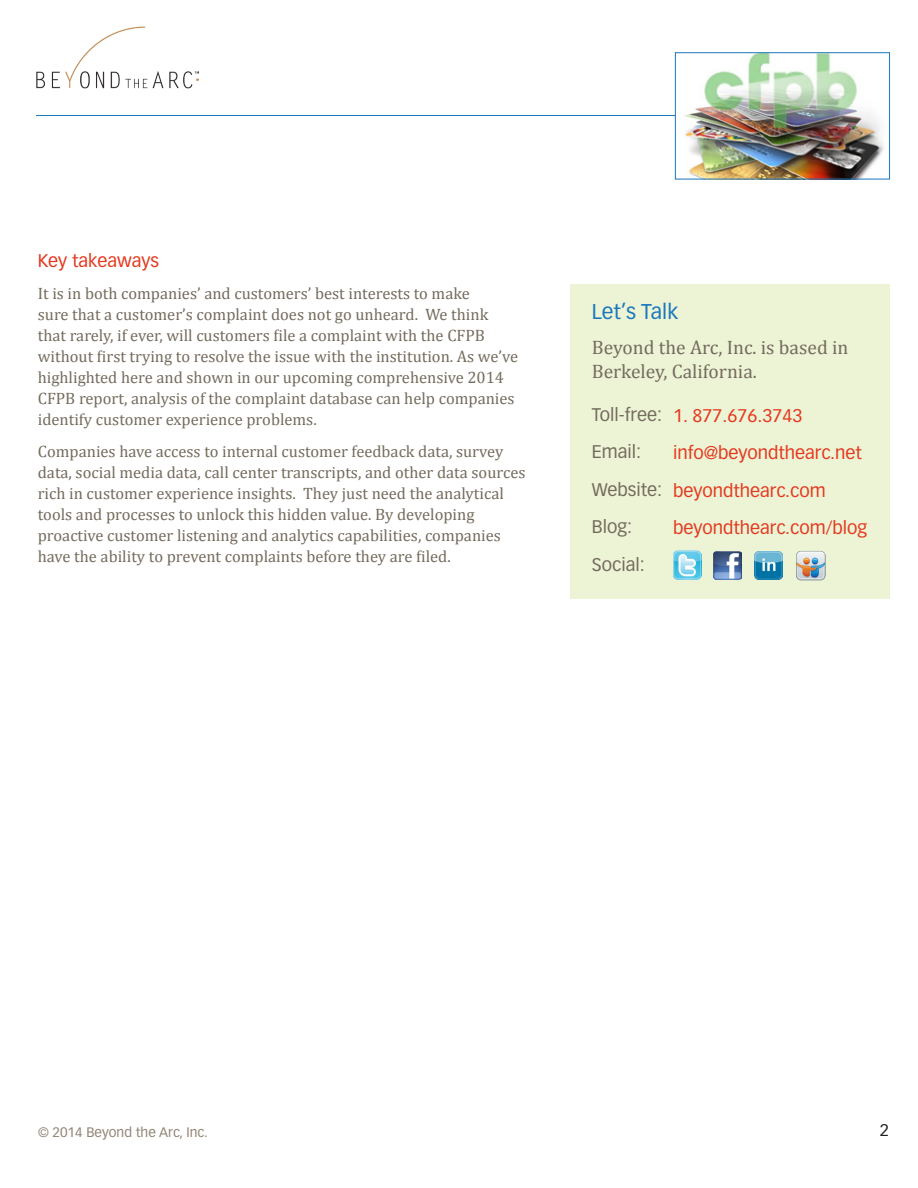
<style>
.page{position:relative;width:918px;height:1188px;background:#fff}
.page>*{position:absolute;margin:0;border:0;box-sizing:border-box;transform-origin:0 0}
.t1{font:21px "Vectora LH";color:#1a77bc}
.t2{font:19.5px/24px "Cambria";color:#746b5d}
.t3{font:18px "Vectora LT Std";color:#e43920}
.t4{font:18px "Vectora LT Std";color:#746b5d}
.t5{font:18px "Vectora LH";color:#e43920}
.t6{font:16.5px/21px "Cambria";color:#746b5d}
.t7{font:16.5px "Vectora LH";color:#231f20}
.t8{font:13.5px "Vectora LT Std";color:#908474}
</style>
<div class="page">
<hr style="left:36px;top:115px;width:701px;height:1px;background:#1a77bc">
<img style="left:37px;top:26px;width:162px;height:62px">
<div style="left:570px;top:284px;width:320px;height:314px;background:#edf4d5"></div>
<img style="left:673px;top:551px;width:28px;height:28px">
<img style="left:714px;top:551px;width:27px;height:28px">
<img style="left:755px;top:551px;width:28px;height:28px">
<img style="left:796px;top:551px;width:30px;height:29px">
<img style="left:677px;top:54px;width:207px;height:123px">
<div style="left:675px;top:52px;width:215px;height:127px;border:1px solid #1a77bc"></div>
<p class="t5" style="left:38px;top:250px;width:123px">Key takeaways</p>
<p class="t6" style="left:38px;top:283px;width:482px">It is in both companies’ and customers’ best interests to make<br>sure that a customer’s complaint does not go unheard. We think that rarely, if ever, will customers file a complaint with the CFPB without first trying to resolve the issue with the institution. As we’ve highlighted here and shown in our upcoming comprehensive 2014<br>CFPB report, analysis of the complaint database can help companies identify customer experience problems.</p>
<p class="t6" style="left:38px;top:441px;width:489px">Companies have access to internal customer feedback data, survey data, social media data, call center transcripts, and other data sources rich in customer experience insights. They just need the analytical tools and processes to unlock this hidden value. By developing proactive customer listening and analytics capabilities, companies have the ability to prevent complaints before they are filed.</p>
<p class="t1" style="left:592px;top:300px;width:88px">Let’s Talk</p>
<p class="t2" style="left:592px;top:335px;width:258px">Beyond the Arc, Inc. is based in<br>Berkeley, California.</p>
<p class="t4" style="left:592px;top:404px;width:72px">Toll-free:</p>
<p class="t4" style="left:592px;top:441px;width:51px">Email:</p>
<p class="t4" style="left:592px;top:479px;width:72px">Website:</p>
<p class="t4" style="left:592px;top:516px;width:42px">Blog:</p>
<p class="t4" style="left:592px;top:554px;width:55px">Social:</p>
<p class="t3" style="left:673px;top:405px;width:131px">1. 877.676.3743</p>
<p class="t3" style="left:673px;top:442px;width:190px">info@beyondthearc.net</p>
<p class="t3" style="left:673px;top:480px;width:154px">beyondthearc.com</p>
<p class="t3" style="left:673px;top:517px;width:196px">beyondthearc.com/blog</p>
<p class="t8" style="left:38px;top:1124px;width:171px">© 2014 Beyond the Arc, Inc.</p>
<p class="t7" style="left:880px;top:1121px;width:11px">2</p>
</div>
